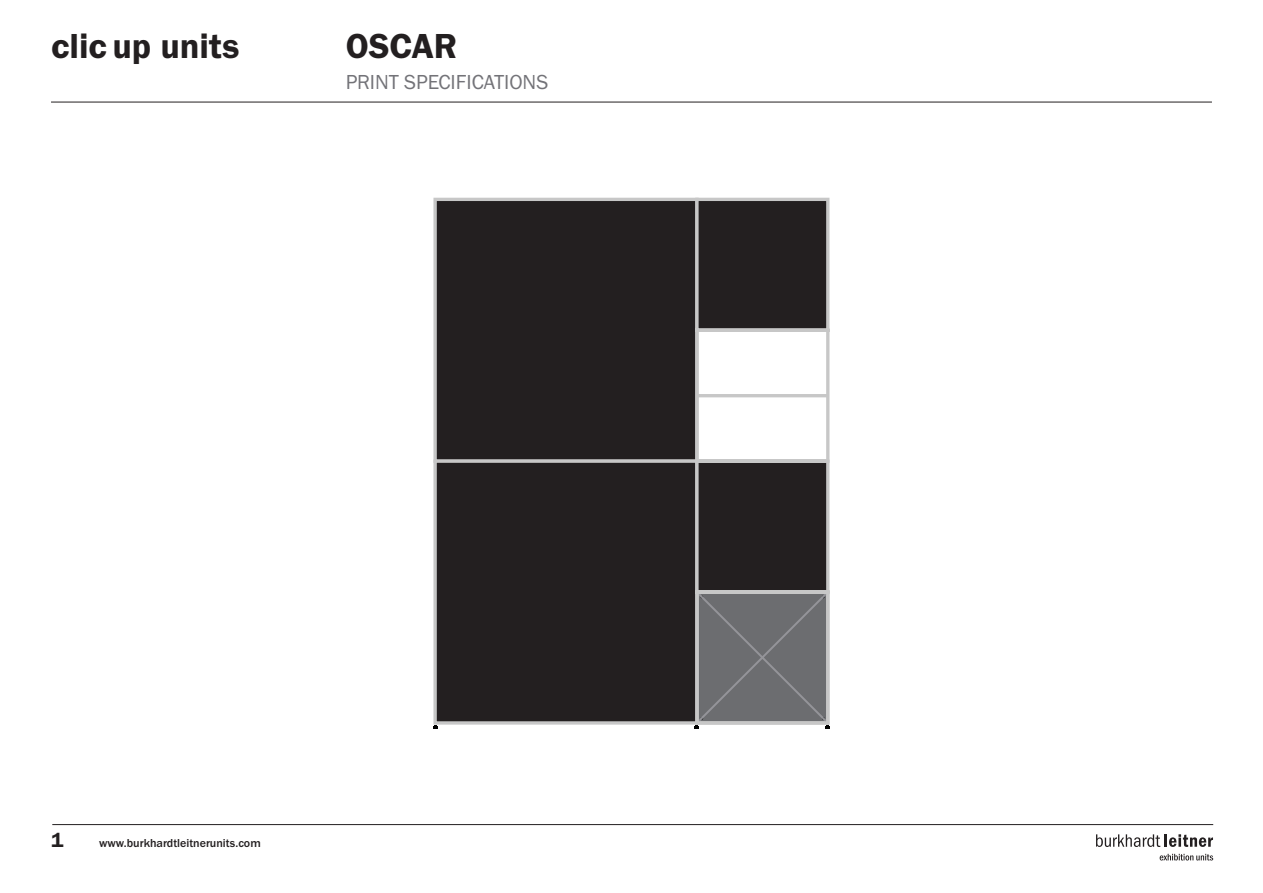
<style>
.page{position:relative;width:1263px;height:893px;background:#fff}
.page>*{position:absolute;margin:0;border:0;box-sizing:border-box;transform-origin:0 0}
.t1{font:36px "Franklin Gothic URW Dem";color:#231f20}
.t2{font:21px "Franklin Gothic URW Boo";color:#737378}
.t3{font:21px "Franklin Gothic URW Dem";color:#231f20}
.t4{font:500 12px "Franklin Gothic URW";color:#231f20}
</style>
<div class="page">
<hr style="left:51px;top:102px;width:1161px;height:1px;background:#231f20">
<hr style="left:52px;top:824px;width:1161px;height:1px;background:#231f20">
<svg style="left:1096px;top:834px;width:117px;height:13px"></svg>
<svg style="left:1160px;top:854px;width:53px;height:6px"></svg>
<svg style="left:433px;top:725px;width:4px;height:4px"></svg>
<div style="left:435px;top:199px;width:262px;height:262px;background:#231f20"></div>
<div style="left:433px;top:198px;width:266px;height:265px;border:3px solid #c7c7c7"></div>
<div style="left:435px;top:461px;width:262px;height:262px;background:#231f20"></div>
<div style="left:433px;top:459px;width:266px;height:266px;border:3px solid #c7c7c7"></div>
<svg style="left:694px;top:197px;width:136px;height:195px"></svg>
<svg style="left:694px;top:392px;width:136px;height:334px"></svg>
<p class="t1" style="left:51px;top:24px;width:190px">clic up units</p>
<p class="t1" style="left:346px;top:24px;width:113px">OSCAR</p>
<p class="t2" style="left:346px;top:69px;width:204px">PRINT SPECIFICATIONS</p>
<h2 class="t3" style="left:51px;top:827px;width:14px">1</h2>
<p class="t4" style="left:99px;top:836px;width:163px">www.burkhardtleitnerunits.com</p>
</div>
